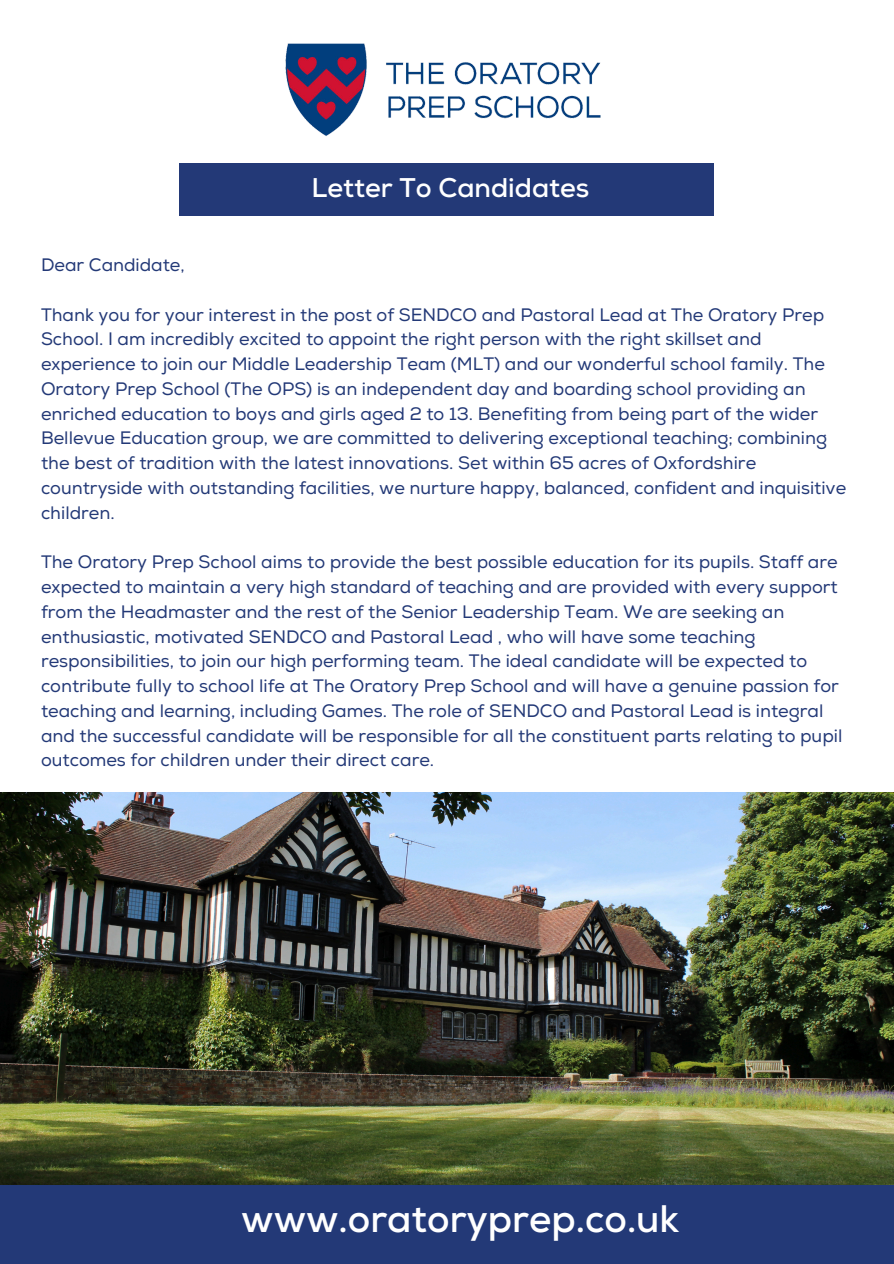
<style>
.page{position:relative;width:894px;height:1264px;background:#fff}
.page>*{position:absolute;margin:0;border:0;box-sizing:border-box;transform-origin:0 0}
.t1{font:700 38.25px "Nexa";color:#fff}
.t2{font:700 27px "Nexa";color:#fff}
.t3{font:18px/24.8px "Nexa";color:#233977}
</style>
<div class="page">
<img style="left:0;top:792px;width:893px;height:392px">
<div style="left:0;top:1184px;width:893px;height:79px;background:#233977"></div>
<div style="left:179px;top:163px;width:534px;height:53px;background:#233977"></div>
<img style="left:285px;top:43px;width:316px;height:93px">
<h2 class="t2" style="left:311px;top:170px;width:279px">Letter To Candidates</h2>
<p class="t3" style="left:41px;top:253px;width:145px">Dear Candidate,</p>
<p class="t3" style="left:41px;top:302px;width:806px">Thank you for your interest in the post of SENDCO and Pastoral Lead at The Oratory Prep School. I am incredibly excited to appoint the right person with the right skillset and experience to join our Middle Leadership Team (MLT) and our wonderful school family. The Oratory Prep School (The OPS) is an independent day and boarding school providing an enriched education to boys and girls aged 2 to 13. Benefiting from being part of the wider Bellevue Education group, we are committed to delivering exceptional teaching; combining the best of tradition with the latest innovations. Set within 65 acres of Oxfordshire countryside with outstanding facilities, we nurture happy, balanced, confident and inquisitive children.</p>
<p class="t3" style="left:41px;top:550px;width:802px">The Oratory Prep School aims to provide the best possible education for its pupils. Staff are expected to maintain a very high standard of teaching and are provided with every support from the Headmaster and the rest of the Senior Leadership Team. We are seeking an enthusiastic, motivated SENDCO and Pastoral Lead , who will have some teaching responsibilities, to join our high performing team. The ideal candidate will be expected to contribute fully to school life at The Oratory Prep School and will have a genuine passion for teaching and learning, including Games. The role of SENDCO and Pastoral Lead is integral and the successful candidate will be responsible for all the constituent parts relating to pupil outcomes for children under their direct care.</p>
<h1 class="t1" style="left:241px;top:1193px;width:439px">www.oratoryprep.co.uk</h1>
</div>
